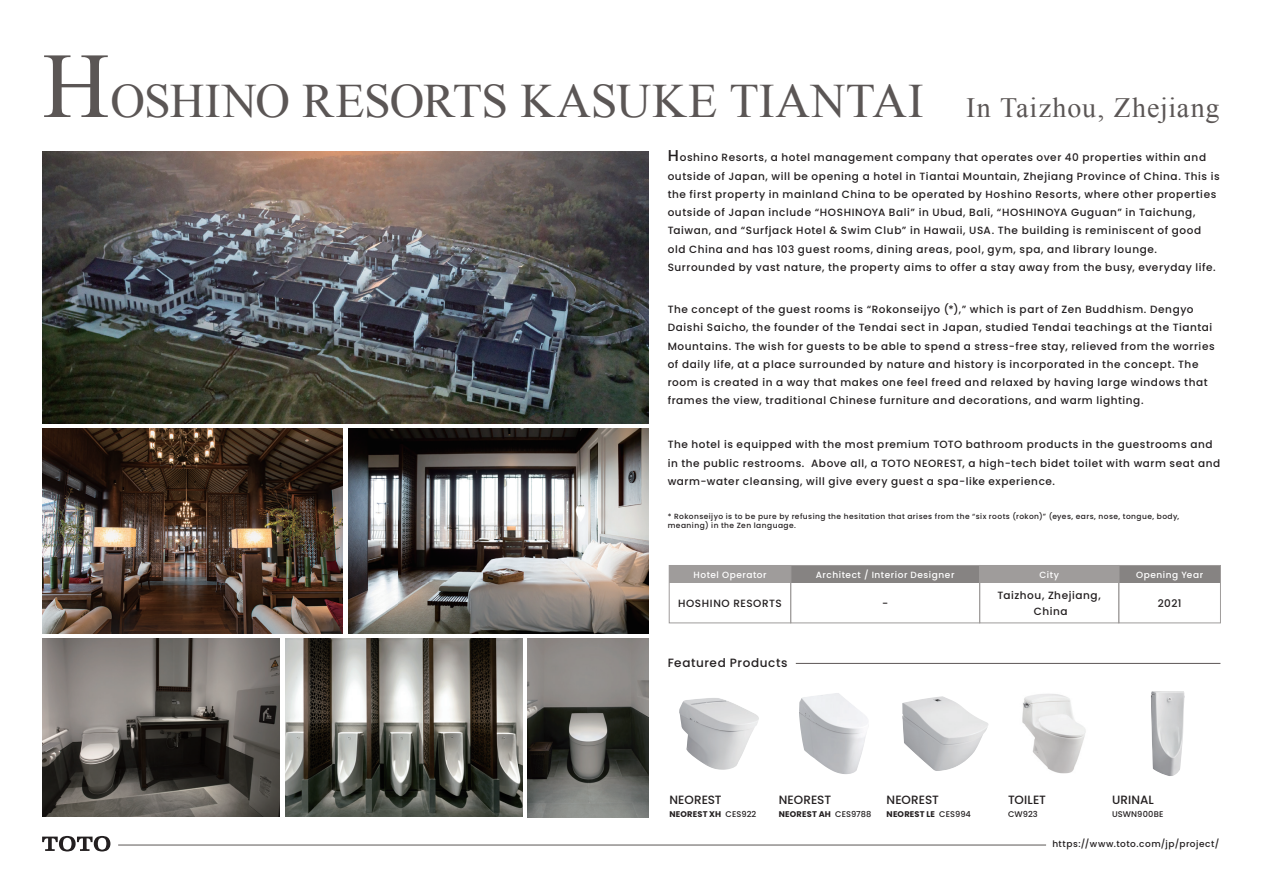
<style>
.page{position:relative;width:1263px;height:893px;background:#fff}
.page>*{position:absolute;margin:0;border:0;box-sizing:border-box;transform-origin:0 0}
.t1{font:48px "Times New Roman";color:#5b5655}
.t2{font:500 12px "Poppins";color:#231f20}
.t3{font:500 12px "Poppins";letter-spacing:.05em;color:#231f20}
.t4{font:500 12px "Poppins";letter-spacing:.02em;color:#231f20}
.t5{font:500 10.5px/18.3px "Poppins";letter-spacing:.055em;color:#231f20}
.t6{font:500 9px "Poppins";letter-spacing:.06em;color:#fff}
.t7{font:500 9px "Poppins";letter-spacing:.06em;color:#231f20}
.t8{font:700 8.25px "Poppins";letter-spacing:.025em;color:#231f20}
.t9{font:500 8.25px "Poppins";letter-spacing:.015em;color:#231f20}
.t10{font:500 7.5px/9.3px "Poppins";letter-spacing:.06em;color:#231f20}
.s1{font-size:93px}
.s2{font-size:28.05px}
.s3{font-size:15.75px}
.s4{font-weight:500}
</style>
<div class="page">
<hr style="left:118px;top:845px;width:928px;height:1px;background:#5b5655">
<svg style="left:42px;top:836px;width:68px;height:15px"></svg>
<hr style="left:796px;top:663px;width:424px;height:1px;background:#5b5655">
<img style="left:1022px;top:694px;width:64px;height:80px">
<img style="left:1151px;top:691px;width:34px;height:85px">
<img style="left:679px;top:698px;width:80px;height:72px">
<img style="left:799px;top:693px;width:69px;height:81px">
<img style="left:902px;top:696px;width:87px;height:75px">
<img style="left:43px;top:151px;width:605px;height:272px">
<div style="left:669px;top:565px;width:122px;height:17px;background:#9f9c9b"></div>
<div style="left:980px;top:565px;width:139px;height:17px;background:#9f9c9b"></div>
<div style="left:1119px;top:565px;width:101px;height:17px;background:#868382"></div>
<div style="left:791px;top:565px;width:189px;height:17px;background:#868382"></div>
<div style="left:669px;top:565px;width:122px;height:58px;border:1px solid #9f9c9b"></div>
<div style="left:979px;top:565px;width:140px;height:58px;border:1px solid #9f9c9b"></div>
<div style="left:1118px;top:565px;width:103px;height:58px;border:1px solid #9f9c9b"></div>
<div style="left:790px;top:565px;width:190px;height:58px;border:1px solid #9f9c9b"></div>
<img style="left:527px;top:638px;width:121px;height:179px">
<img style="left:43px;top:428px;width:299px;height:206px">
<img style="left:349px;top:428px;width:299px;height:206px">
<img style="left:42px;top:638px;width:237px;height:178px">
<img style="left:285px;top:638px;width:237px;height:178px">
<h1 class="t1" style="left:43px;top:69px;width:1178px"><span class="s1">H</span>OSHINO RESORTS KASUKE TIANTAI <span class="s2">In Taizhou, Zhejiang</span></h1>
<p class="t5" style="left:668px;top:148px;width:553px"><span class="s3">H</span>oshino Resorts, a hotel management company that operates over 40 properties within and outside of Japan, will be opening a hotel in Tiantai Mountain, Zhejiang Province of China. This is the first property in mainland China to be operated by Hoshino Resorts, where other properties outside of Japan include “HOSHINOYA Bali” in Ubud, Bali, “HOSHINOYA Guguan” in Taichung, Taiwan, and “Surfjack Hotel &amp; Swim Club” in Hawaii, USA. The building is reminiscent of good old China and has 103 guest rooms, dining areas, pool, gym, spa, and library lounge.<br>Surrounded by vast nature, the property aims to offer a stay away from the busy, everyday life.</p>
<p class="t5" style="left:668px;top:300px;width:548px">The concept of the guest rooms is “Rokonseijyo (*),” which is part of Zen Buddhism. Dengyo Daishi Saicho, the founder of the Tendai sect in Japan, studied Tendai teachings at the Tiantai Mountains. The wish for guests to be able to spend a stress-free stay, relieved from the worries of daily life, at a place surrounded by nature and history is incorporated in the concept. The room is created in a way that makes one feel freed and relaxed by having large windows that frames the view, traditional Chinese furniture and decorations, and warm lighting.</p>
<p class="t5" style="left:668px;top:436px;width:554px">The hotel is equipped with the most premium TOTO bathroom products in the guestrooms and in the public restrooms. Above all, a TOTO NEOREST, a high-tech bidet toilet with warm seat and warm-water cleansing, will give every guest a spa-like experience.</p>
<p class="t10" style="left:668px;top:511px;width:513px">* Rokonseijyo is to be pure by refusing the hesitation that arises from the “six roots (rokon)” (eyes, ears, nose, tongue, body, meaning) in the Zen language.</p>
<p class="t6" style="left:693px;top:569px;width:75px">Hotel Operator</p>
<p class="t6" style="left:816px;top:569px;width:140px">Architect / Interior Designer</p>
<p class="t6" style="left:1039px;top:569px;width:21px">City</p>
<p class="t6" style="left:1136px;top:569px;width:69px">Opening Year</p>
<p class="t5" style="left:678px;top:594px;width:105px">HOSHINO RESORTS</p>
<p class="t5" style="left:998px;top:588px;width:105px;line-height:15px;text-align:center">Taizhou, Zhejiang,<br>China</p>
<p class="t5" style="left:882px;top:594px;width:8px">-</p>
<p class="t5" style="left:1158px;top:594px;width:25px">2021</p>
<p class="t3" style="left:668px;top:656px;width:121px">Featured Products</p>
<p class="t2" style="left:669px;top:793px;width:54px">NEOREST</p>
<p class="t8" style="left:669px;top:810px;width:89px">NEOREST XH <span class="s4">CES922</span></p>
<p class="t2" style="left:779px;top:792px;width:54px">NEOREST</p>
<p class="t8" style="left:779px;top:809px;width:94px">NEOREST AH <span class="s4">CES9788</span></p>
<p class="t2" style="left:886px;top:792px;width:54px">NEOREST</p>
<p class="t8" style="left:886px;top:809px;width:86px">NEOREST LE <span class="s4">CES994</span></p>
<p class="t4" style="left:1008px;top:792px;width:39px">TOILET</p>
<p class="t9" style="left:1008px;top:809px;width:31px">CW923</p>
<p class="t4" style="left:1112px;top:792px;width:43px">URINAL</p>
<p class="t9" style="left:1112px;top:809px;width:53px">USWN900BE</p>
<p class="t7" style="left:1052px;top:838px;width:169px">https://www.toto.com/jp/project/</p>
</div>
